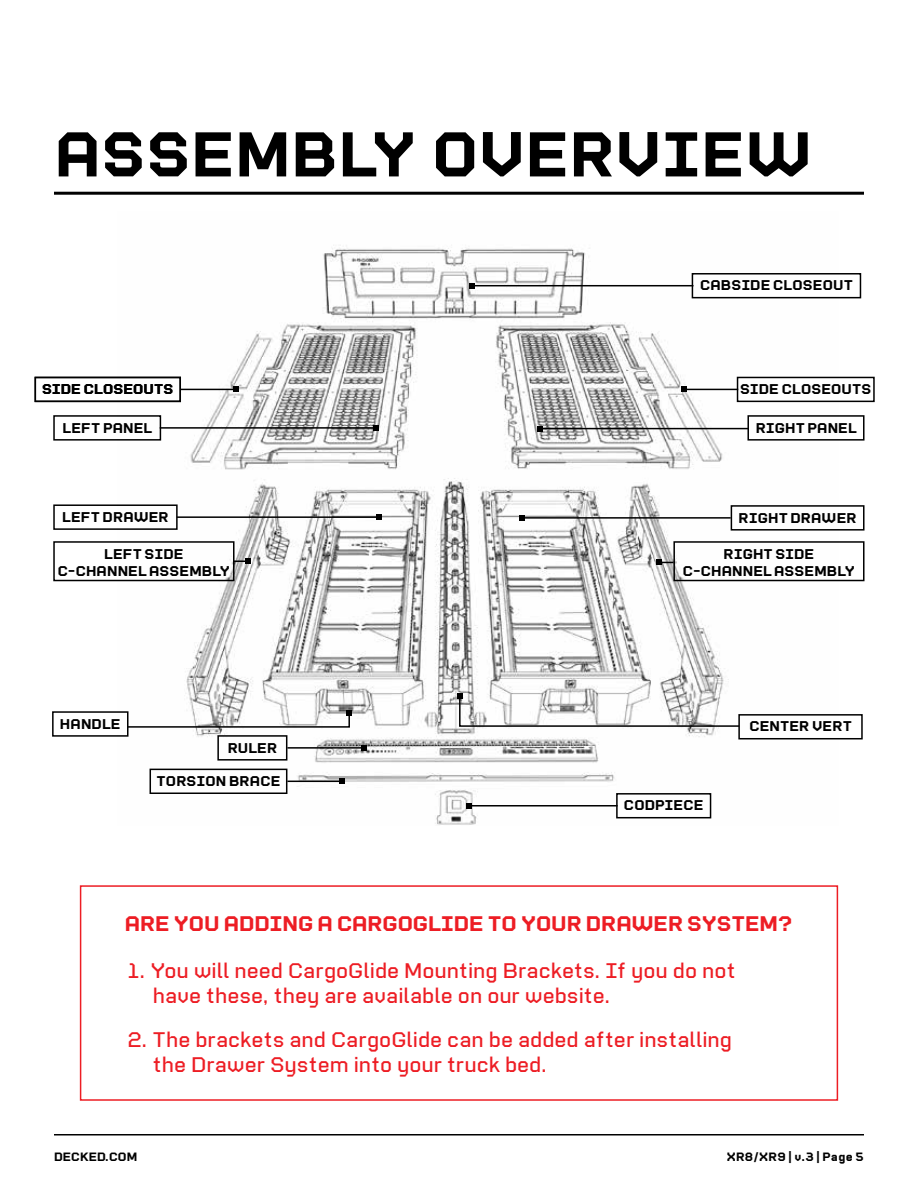
<style>
.page{position:relative;width:918px;height:1188px;background:#fff}
.page>*{position:absolute;margin:0;border:0;box-sizing:border-box;transform-origin:0 0}
.t1{font:700 63px "Decked";letter-spacing:.01em;color:#000}
.t2{font:21px/25.2px "Decked";letter-spacing:-.005em;color:#ed1d24}
.t3{font:700 21px "Decked";color:#ed1d24}
.t4{font:700 14.1px/17px "Decked";letter-spacing:.01em;color:#000;text-align:center}
.t5{font:700 12px "Decked";letter-spacing:.02em;color:#000}
</style>
<div class="page">
<hr style="left:54px;top:1134px;width:810px;height:2px;background:#000">
<img style="left:117px;top:247px;width:721px;height:578px">
<hr style="left:54px;top:192px;width:810px;height:3px;background:#000">
<div style="left:692px;top:273px;width:169px;height:25px;border:2px solid #000"></div>
<div style="left:737px;top:377px;width:138px;height:25px;border:2px solid #000"></div>
<div style="left:747px;top:415px;width:118px;height:26px;border:2px solid #000"></div>
<div style="left:53px;top:415px;width:108px;height:26px;border:2px solid #000"></div>
<div style="left:731px;top:505px;width:134px;height:26px;border:2px solid #000"></div>
<div style="left:53px;top:504px;width:125px;height:26px;border:2px solid #000"></div>
<div style="left:217px;top:735px;width:70px;height:26px;border:2px solid #000"></div>
<div style="left:150px;top:769px;width:137px;height:25px;border:2px solid #000"></div>
<div style="left:616px;top:793px;width:95px;height:25px;border:2px solid #000"></div>
<div style="left:738px;top:714px;width:125px;height:25px;border:2px solid #000"></div>
<div style="left:52px;top:711px;width:77px;height:26px;border:2px solid #000"></div>
<div style="left:53px;top:541px;width:182px;height:40px;border:2px solid #000"></div>
<div style="left:673px;top:541px;width:192px;height:40px;border:2px solid #000"></div>
<div style="left:80px;top:885px;width:758px;height:216px;border:2px solid #ed1d24"></div>
<hr style="left:472px;top:285px;width:221px;height:1px;background:#000">
<svg style="left:469px;top:283px;width:6px;height:6px"></svg>
<hr style="left:540px;top:428px;width:209px;height:1px;background:#000">
<svg style="left:537px;top:426px;width:6px;height:6px"></svg>
<hr style="left:522px;top:517px;width:209px;height:2px;background:#000">
<svg style="left:519px;top:515px;width:6px;height:6px"></svg>
<svg style="left:656px;top:559px;width:17px;height:6px"></svg>
<hr style="left:469px;top:805px;width:149px;height:2px;background:#000">
<svg style="left:466px;top:803px;width:6px;height:6px"></svg>
<hr style="left:287px;top:781px;width:55px;height:1px;background:#000">
<svg style="left:339px;top:778px;width:6px;height:6px"></svg>
<svg style="left:233px;top:558px;width:18px;height:6px"></svg>
<hr style="left:177px;top:516px;width:202px;height:2px;background:#000">
<svg style="left:376px;top:514px;width:6px;height:6px"></svg>
<hr style="left:160px;top:427px;width:216px;height:2px;background:#000">
<svg style="left:373px;top:425px;width:6px;height:6px"></svg>
<hr style="left:181px;top:389px;width:55px;height:1px;background:#000">
<svg style="left:233px;top:386px;width:6px;height:6px"></svg>
<hr style="left:287px;top:747px;width:77px;height:2px;background:#000">
<svg style="left:361px;top:745px;width:6px;height:6px"></svg>
<svg style="left:126px;top:710px;width:226px;height:18px"></svg>
<svg style="left:457px;top:693px;width:284px;height:35px"></svg>
<hr style="left:684px;top:389px;width:54px;height:1px;background:#000">
<svg style="left:681px;top:386px;width:6px;height:6px"></svg>
<div style="left:35px;top:377px;width:146px;height:25px;border:2px solid #000"></div>
<h1 class="t1" style="left:55px;top:117px;width:759px">ASSEMBLY OVERVIEW</h1>
<p class="t4" style="left:42px;top:380px;width:133px">SIDE CLOSEOUTS</p>
<p class="t4" style="left:700px;top:277px;width:154px">CABSIDE CLOSEOUT</p>
<p class="t4" style="left:740px;top:380px;width:133px">SIDE CLOSEOUTS</p>
<p class="t4" style="left:63px;top:419px;width:91px">LEFT PANEL</p>
<p class="t4" style="left:756px;top:419px;width:102px">RIGHT PANEL</p>
<p class="t4" style="left:62px;top:508px;width:108px">LEFT DRAWER</p>
<p class="t4" style="left:739px;top:509px;width:119px">RIGHT DRAWER</p>
<p class="t4" style="left:58px;top:545px;width:174px">LEFT SIDE<br>C-CHANNEL ASSEMBLY</p>
<p class="t4" style="left:683px;top:545px;width:174px">RIGHT SIDE<br>C-CHANNEL ASSEMBLY</p>
<p class="t4" style="left:60px;top:715px;width:62px">HANDLE</p>
<p class="t4" style="left:749px;top:718px;width:104px">CENTER VERT</p>
<p class="t4" style="left:228px;top:739px;width:51px">RULER</p>
<p class="t4" style="left:157px;top:772px;width:125px">TORSION BRACE</p>
<p class="t4" style="left:624px;top:797px;width:81px">CODPIECE</p>
<h2 class="t3" style="left:125px;top:911px;width:670px">ARE YOU ADDING A CARGOGLIDE TO YOUR DRAWER SYSTEM?</h2>
<h2 class="t2" style="left:153px;top:958px;width:584px;text-indent:-25px">1. You will need CargoGlide Mounting Brackets. If you do not have these, they are available on our website.</h2>
<h2 class="t2" style="left:153px;top:1026px;width:581px;text-indent:-25px">2. The brackets and CargoGlide can be added after installing the Drawer System into your truck bed.</h2>
<p class="t5" style="left:54px;top:1150px;width:85px">DECKED.COM</p>
<p class="t5" style="left:727px;top:1150px;width:139px">XR8/XR9 | v.3 | Page 5</p>
</div>
